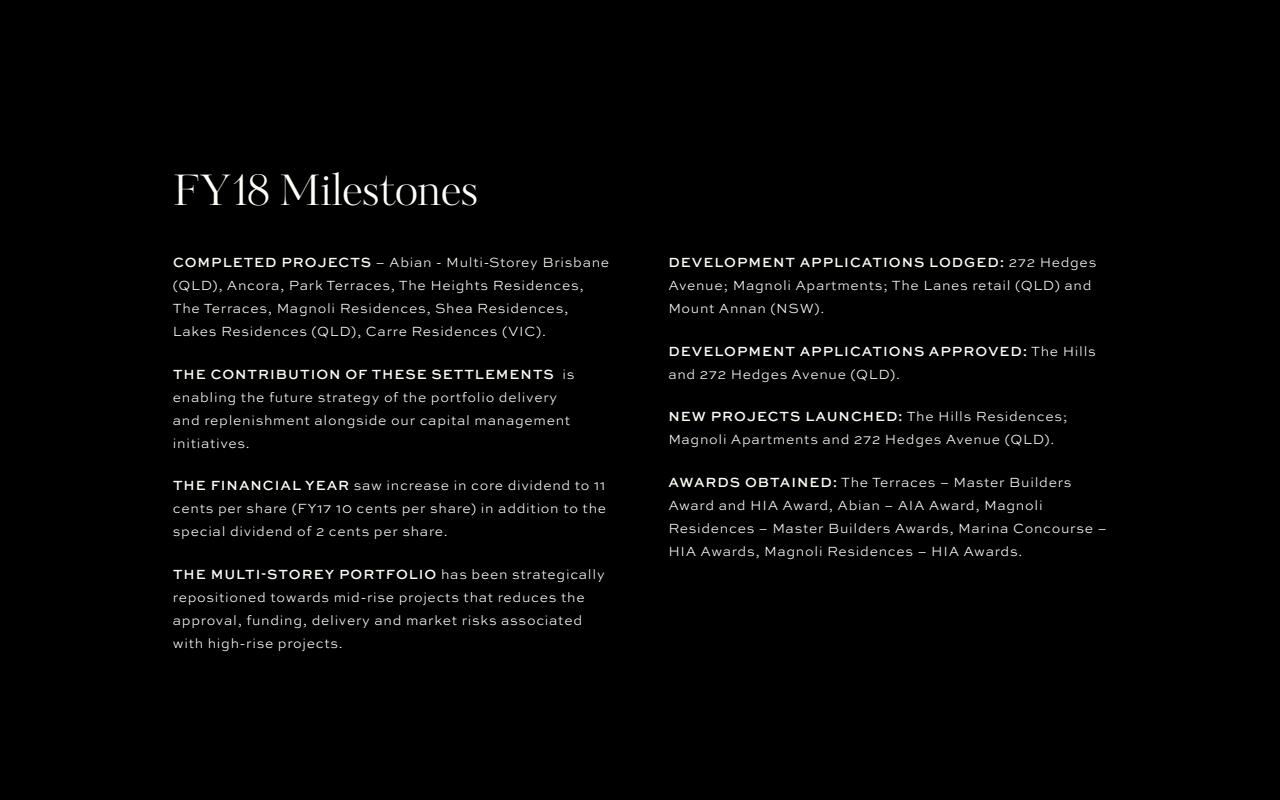
<style>
.page{position:relative;width:1280px;height:800px;background:#000}
.page>*{position:absolute;margin:0;border:0;box-sizing:border-box;transform-origin:0 0}
.t1{font:42px "Kudryashev Headline";color:#fffef8}
.t2{font:300 14px/23px "Sweet Sans Pro";letter-spacing:.05em;color:#fffef8}
.t3{font:500 14px/23px "Sweet Sans Pro";letter-spacing:.07em;color:#fffef8}
.s1{font-weight:500}
.s2{font-weight:300}
</style>
<div class="page">
<h1 class="t1" style="left:173px;top:165px;width:307px">FY18 Milestones</h1>
<p class="t2" style="left:173px;top:250px;width:438px"><span class="s1">COMPLETED PROJECTS</span> – Abian - Multi-Storey Brisbane (QLD), Ancora, Park Terraces, The Heights Residences, The Terraces, Magnoli Residences, Shea Residences, Lakes Residences (QLD), Carre Residences (VIC).</p>
<p class="t2" style="left:173px;top:362px;width:403px"><span class="s1">THE CONTRIBUTION OF THESE SETTLEMENTS</span> is enabling the future strategy of the portfolio delivery and replenishment alongside our capital management initiatives.</p>
<p class="t2" style="left:173px;top:474px;width:435px;text-align:justify"><span class="s1">THE FINANCIAL YEAR</span> saw increase in core dividend to 11 cents per share (FY17 10 cents per share) in addition to the special dividend of 2 cents per share.</p>
<p class="t2" style="left:173px;top:563px;width:433px"><span class="s1">THE MULTI-STOREY PORTFOLIO</span> has been strategically repositioned towards mid-rise projects that reduces the approval, funding, delivery and market risks associated with high-rise projects.</p>
<p class="t2" style="left:668px;top:250px;width:429px"><span class="s1">DEVELOPMENT APPLICATIONS LODGED:</span> 272 Hedges<br>Avenue; Magnoli Apartments; The Lanes retail (QLD) and<br>Mount Annan (NSW).</p>
<p class="t3" style="left:668px;top:339px;width:429px">DEVELOPMENT APPLICATIONS APPROVED: <span class="s2">The Hills and 272 Hedges Avenue (QLD).</span></p>
<p class="t2" style="left:668px;top:405px;width:401px"><span class="s1">NEW PROJECTS LAUNCHED:</span> The Hills Residences;<br>Magnoli Apartments and 272 Hedges Avenue (QLD).</p>
<p class="t2" style="left:668px;top:471px;width:440px"><span class="s1">AWARDS OBTAINED:</span> The Terraces – Master Builders Award and HIA Award, Abian – AIA Award, Magnoli Residences – Master Builders Awards, Marina Concourse – HIA Awards, Magnoli Residences – HIA Awards.</p>
</div>
